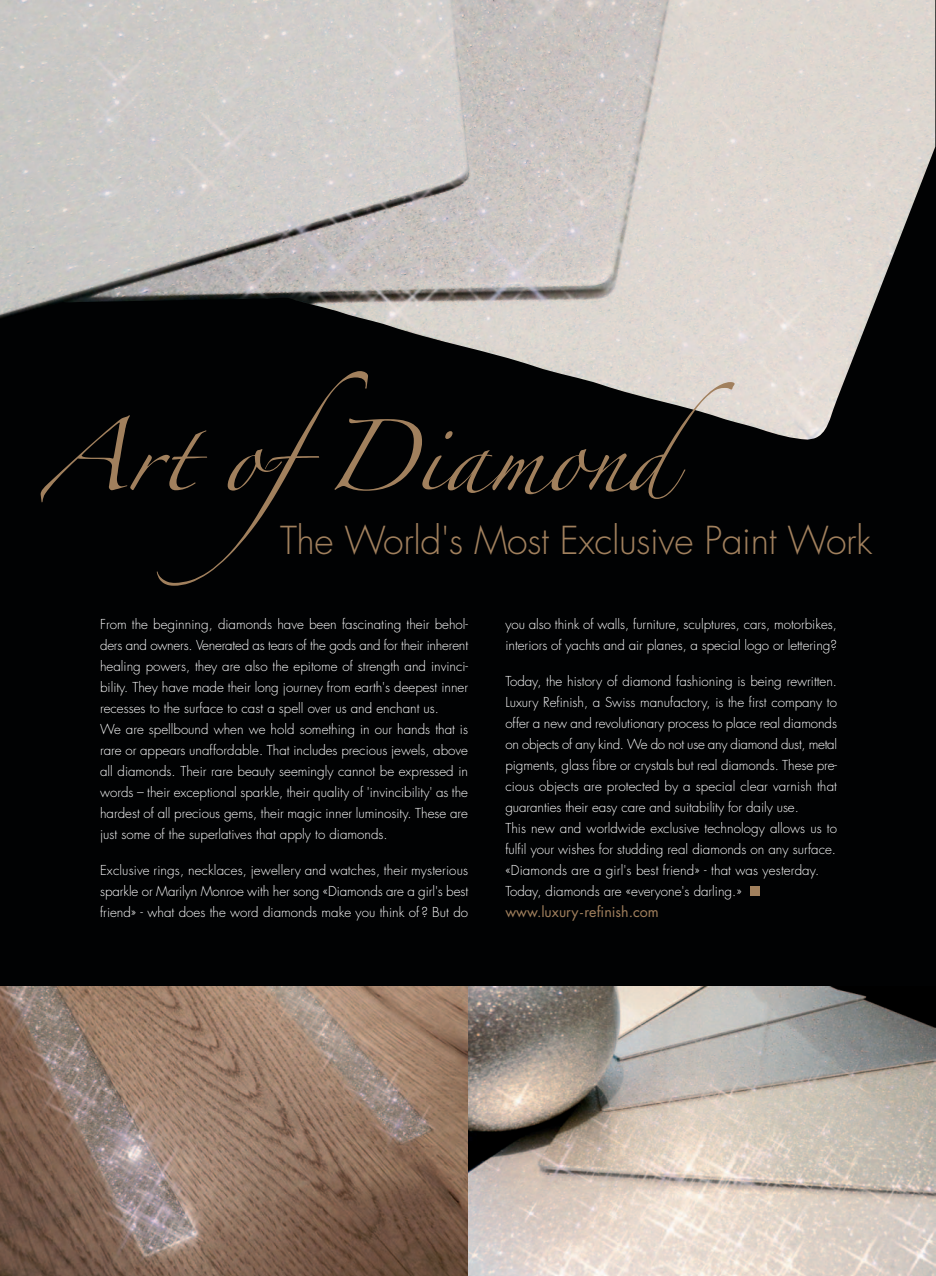
<style>
.page{position:relative;width:936px;height:1276px;background:#fff}
.page>*{position:absolute;margin:0;border:0;box-sizing:border-box;transform-origin:0 0}
.t1{font:63.6px "Zapfino";color:#a1805d}
.t2{font:300 37.5px "Futura";letter-spacing:-.01em;color:#a1805d}
.t3{font:14.25px "Futura";color:#a1805d}
.t4{font:300 13.35px/21px "Futura";color:#fff}
</style>
<div class="page">
<div style="left:0;top:458px;width:935px;height:818px;background:#010203"></div>
<div style="left:0;top:0;width:935px;height:705px;background:#010203"></div>
<img style="left:0;top:0;width:935px;height:439px">
<img style="left:0;top:986px;width:468px;height:290px">
<div style="left:750px;top:886px;width:9px;height:10px;background:#a1805d"></div>
<svg style="left:468px;top:986px;width:467px;height:290px;background:#bbb2a9"></svg>
<h1 class="t1" style="left:43px;top:430px;width:693px">Art ofDiamond</h1>
<h2 class="t2" style="left:280px;top:523px;width:593px">The World's Most Exclusive Paint Work</h2>
<p class="t4" style="left:100px;top:614px;width:369px">From the beginning, diamonds have been fascinating their behol&shy;ders and owners. Venerated as tears of the gods and for their inherent healing powers, they are also the epitome of strength and invinci&shy;bility. They have made their long journey from earth's deepest inner recesses to the surface to cast a spell over us and enchant us.<br>We are spellbound when we hold something in our hands that is rare or appears unaffordable. That includes precious jewels, above all diamonds. Their rare beauty seemingly cannot be expressed in words – their exceptional sparkle, their quality of 'invincibility' as the hardest of all precious gems, their magic inner luminosity. These are just some of the superlatives that apply to diamonds.</p>
<p class="t4" style="left:100px;top:860px;width:369px;text-align:justify">Exclusive rings, necklaces, jewellery and watches, their mysterious sparkle or Marilyn Monroe with her song «Diamonds are a girl's best friend» - what does the word diamonds make you think of ? But do</p>
<p class="t4" style="left:505px;top:614px;width:333px">you also think of walls, furniture, sculptures, cars, motorbikes, interiors of yachts and air planes, a special logo or lettering?</p>
<p class="t4" style="left:505px;top:671px;width:333px">Today, the history of diamond fashioning is being rewritten.<br>Luxury Refinish, a Swiss manufactory, is the first company to offer a new and revolutionary process to place real diamonds on objects of any kind. We do not use any diamond dust, metal pigments, glass fibre or crystals but real diamonds. These pre&shy;cious objects are protected by a special clear varnish that guaranties their easy care and suitability for daily use.<br>This new and worldwide exclusive technology allows us to fulfil your wishes for studding real diamonds on any surface. «Diamonds are a girl's best friend» - that was yesterday.<br>Today, diamonds are «everyone's darling.»</p>
<p class="t3" style="left:505px;top:905px;width:155px">www.luxury-refinish.com</p>
</div>
